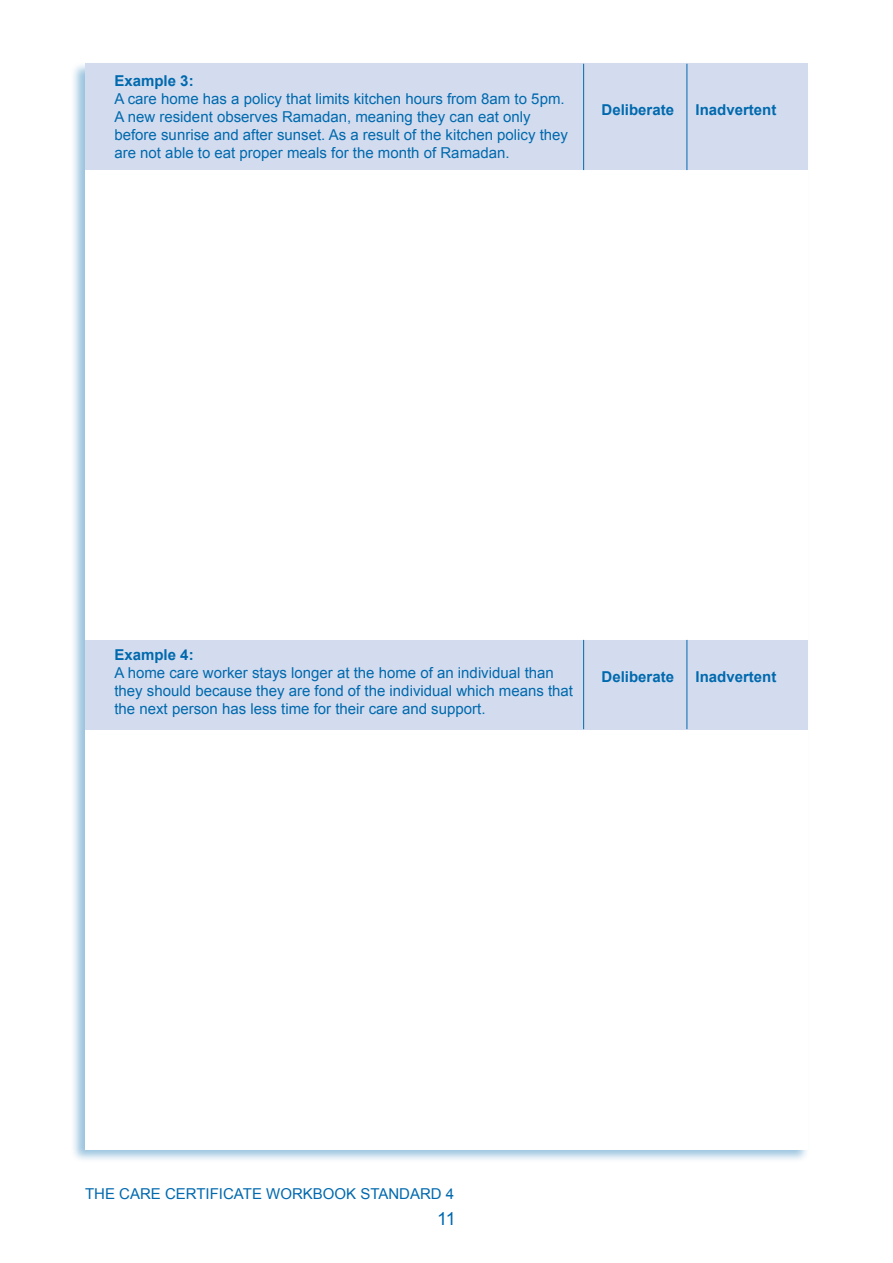
<style>
.page{position:relative;width:893px;height:1263px;background:#fff}
.page>*{position:absolute;margin:0;border:0;box-sizing:border-box;transform-origin:0 0}
.t1{font:18px "Arial";color:#0069ae}
.t2{font:15px/18px "Arial";color:#0069ae}
.t3{font:700 15px "Arial";color:#0069ae}
</style>
<div class="page">
<div style="left:71px;top:61px;width:739px;height:1102px;background:#0069ae;opacity:.4"></div>
<div style="left:85px;top:64px;width:723px;height:1085px;background:#fff"></div>
<div style="left:85px;top:640px;width:723px;height:89px;background:#d3dcee"></div>
<div style="left:85px;top:64px;width:723px;height:106px;background:#d3dcee"></div>
<hr style="left:583px;top:64px;width:1px;height:106px;background:#0069ae">
<hr style="left:583px;top:640px;width:1px;height:89px;background:#0069ae">
<hr style="left:686px;top:64px;width:1px;height:106px;background:#0069ae">
<hr style="left:686px;top:640px;width:1px;height:89px;background:#0069ae">
<p class="t3" style="left:114px;top:75px;width:81px">Example 3:</p>
<p class="t2" style="left:114px;top:92px;width:455px">A care home has a policy that limits kitchen hours from 8am to 5pm.<br>A new resident observes Ramadan, meaning they can eat only before sunrise and after sunset. As a result of the kitchen policy they are not able to eat proper meals for the month of Ramadan.</p>
<p class="t3" style="left:602px;top:104px;width:74px">Deliberate</p>
<p class="t3" style="left:696px;top:104px;width:82px">Inadvertent</p>
<p class="t3" style="left:114px;top:649px;width:81px">Example 4:</p>
<p class="t2" style="left:114px;top:665px;width:460px">A home care worker stays longer at the home of an individual than they should because they are fond of the individual which means that the next person has less time for their care and support.</p>
<p class="t3" style="left:602px;top:671px;width:74px">Deliberate</p>
<p class="t3" style="left:696px;top:671px;width:82px">Inadvertent</p>
<p class="t2" style="left:85px;top:1185px;width:371px">THE CARE CERTIFICATE WORKBOOK STANDARD 4</p>
<p class="t1" style="left:437px;top:1212px;width:20px">11</p>
</div>
